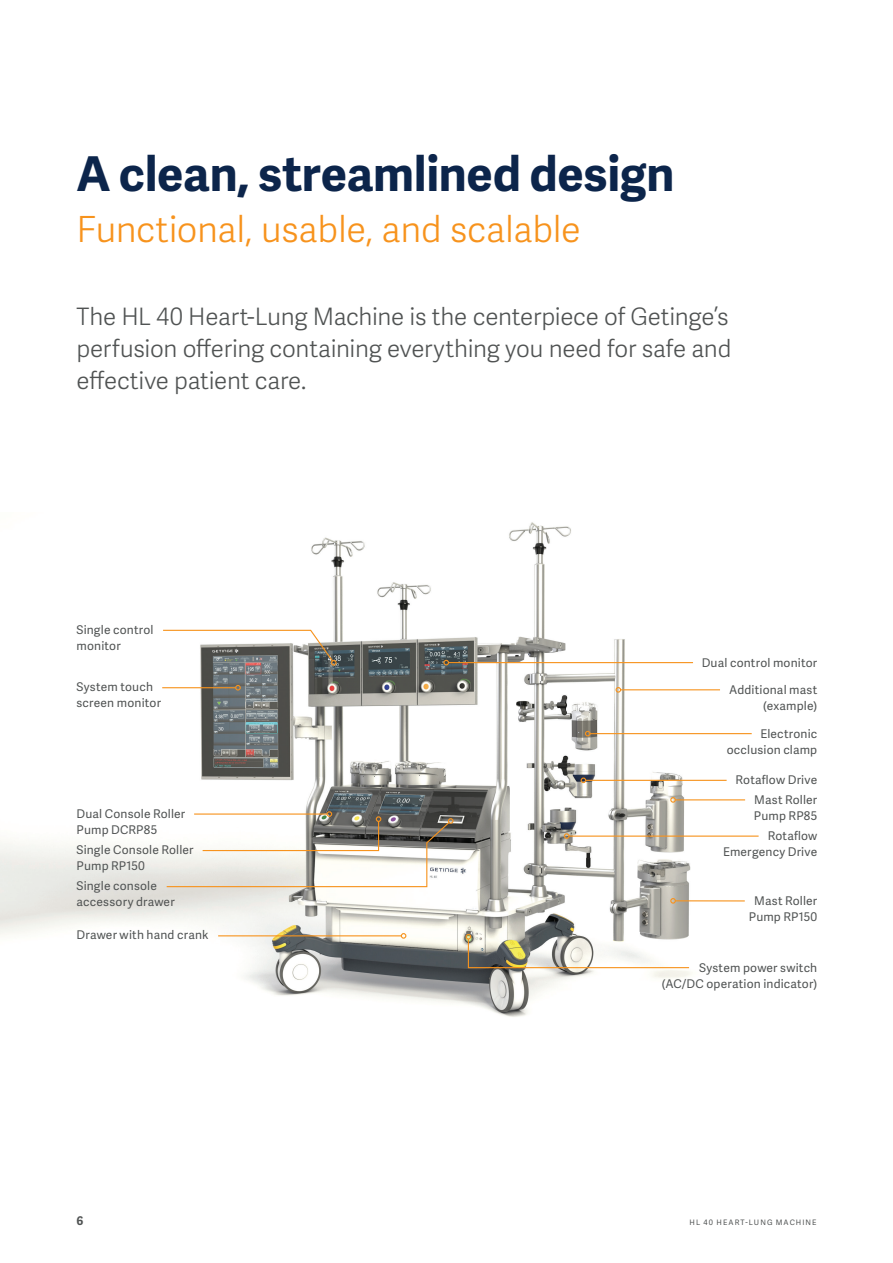
<style>
.page{position:relative;width:893px;height:1263px;background:#fff}
.page>*{position:absolute;margin:0;border:0;box-sizing:border-box;transform-origin:0 0}
.t1{font:700 48px "Adelle Sans";letter-spacing:-.005em;color:#0c254b}
.t2{font:300 36px "Adelle Sans";letter-spacing:-.01em;color:#f7931d}
.t3{font:300 24px/32px "Adelle Sans";letter-spacing:-.01em;color:#505353;text-align:justify}
.t4{font:12px/15.9px "Adelle Sans";letter-spacing:.015em;color:#505353}
.t5{font:700 12px "Adelle Sans";color:#505353}
.t6{font:7.5px "Adelle Sans";letter-spacing:.135em;color:#505353}
</style>
<div class="page">
<img style="left:0;top:522px;width:752px;height:495px">
<hr style="left:162px;top:687px;width:74px;height:1px;background:#f7931d">
<svg style="left:235px;top:685px;width:6px;height:5px"></svg>
<hr style="left:586px;top:780px;width:141px;height:1px;background:#f7931d">
<svg style="left:581px;top:777px;width:5px;height:6px"></svg>
<svg style="left:466px;top:934px;width:224px;height:35px"></svg>
<svg style="left:166px;top:811px;width:287px;height:77px"></svg>
<hr style="left:569px;top:835px;width:190px;height:2px;background:#f7931d">
<svg style="left:564px;top:833px;width:5px;height:6px"></svg>
<hr style="left:675px;top:799px;width:70px;height:1px;background:#f7931d">
<svg style="left:670px;top:797px;width:6px;height:6px"></svg>
<hr style="left:675px;top:900px;width:70px;height:1px;background:#f7931d">
<svg style="left:670px;top:898px;width:6px;height:6px"></svg>
<hr style="left:218px;top:935px;width:183px;height:1px;background:#f7931d">
<svg style="left:401px;top:933px;width:5px;height:6px"></svg>
<svg style="left:162px;top:629px;width:175px;height:37px"></svg>
<hr style="left:448px;top:662px;width:245px;height:1px;background:#f7931d">
<svg style="left:443px;top:660px;width:6px;height:5px"></svg>
<hr style="left:621px;top:689px;width:99px;height:1px;background:#f7931d">
<svg style="left:615px;top:687px;width:6px;height:6px"></svg>
<hr style="left:590px;top:733px;width:162px;height:1px;background:#f7931d">
<svg style="left:585px;top:731px;width:5px;height:5px"></svg>
<h1 class="t1" style="left:77px;top:139px;width:599px">A clean, streamlined design</h1>
<h2 class="t2" style="left:77px;top:204px;width:506px">Functional, usable, and scalable</h2>
<h3 class="t3" style="left:77px;top:300px;width:656px">The HL 40 Heart-Lung Machine is the centerpiece of Getinge’s perfusion offering containing everything you need for safe and effective patient care.</h3>
<p class="t4" style="left:77px;top:621px;width:79px">Single control monitor</p>
<p class="t4" style="left:77px;top:679px;width:86px">System touch screen monitor</p>
<p class="t4" style="left:77px;top:805px;width:110px">Dual Console Roller<br>Pump DCRP85</p>
<p class="t4" style="left:77px;top:841px;width:119px">Single Console Roller<br>Pump RP150</p>
<p class="t4" style="left:77px;top:877px;width:100px">Single console accessory drawer</p>
<p class="t4" style="left:77px;top:926px;width:134px">Drawer with hand crank</p>
<p class="t4" style="left:702px;top:654px;width:117px">Dual control monitor</p>
<p class="t4" style="left:729px;top:681px;width:90px;text-align:right">Additional mast (example)</p>
<p class="t4" style="left:727px;top:725px;width:92px;text-align:right">Electronic occlusion clamp</p>
<p class="t4" style="left:736px;top:772px;width:83px">Rotaflow Drive</p>
<p class="t4" style="left:754px;top:791px;width:65px">Mast Roller<br>Pump RP85</p>
<p class="t4" style="left:723px;top:827px;width:96px;text-align:right">Rotaflow<br>Emergency Drive</p>
<p class="t4" style="left:749px;top:892px;width:70px;text-align:center">Mast Roller<br>Pump RP150</p>
<p class="t4" style="left:662px;top:959px;width:157px;text-align:right">System power switch (AC/DC operation indicator)</p>
<p class="t5" style="left:77px;top:1211px;width:8px">6</p>
<p class="t6" style="left:690px;top:1217px;width:128px">HL 40 HEART-LUNG MACHINE</p>
</div>
